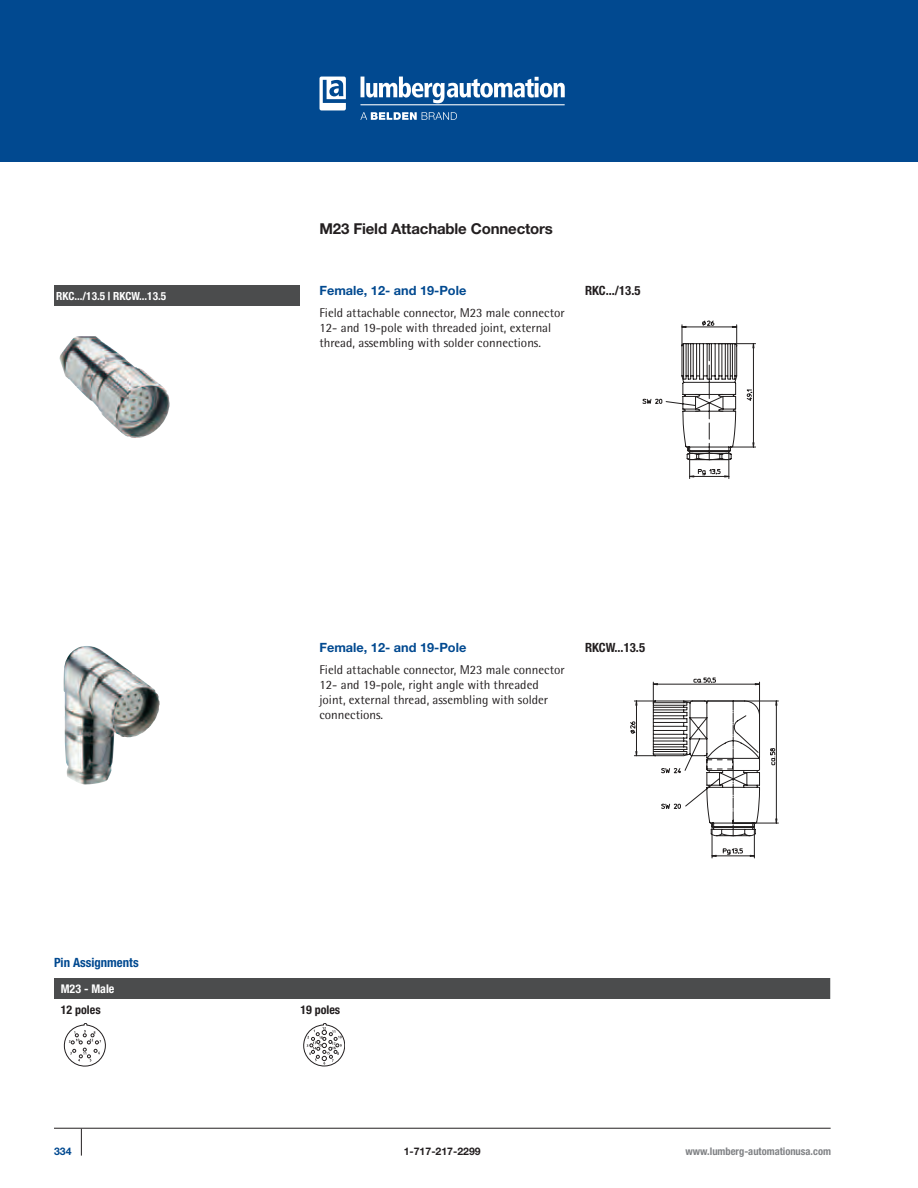
<style>
.page{position:relative;width:918px;height:1188px;background:#fff}
.page>*{position:absolute;margin:0;border:0;box-sizing:border-box;transform-origin:0 0}
.t1{font:700 15px "Helvetica Neue";letter-spacing:-.01em;color:#231f20}
.t2{font:12.75px/15px "Rotis Semi Sans Std";color:#231f20}
.t3{font:700 12.75px "Helvetica Neue";color:#014990}
.t4{font:700 condensed 12.75px "Helvetica Neue LT";color:#231f20}
.t5{font:700 condensed 12.75px "Helvetica Neue LT";color:#014990}
.t6{font:700 condensed 12px "Helvetica Neue LT";color:#231f20}
.t7{font:700 condensed 12px "Helvetica Neue LT";color:#fff}
.t8{font:700 condensed 11.25px "Helvetica Neue LT";color:#fff}
.t9{font:700 condensed 10.5px "Helvetica Neue LT";color:#808285}
.t10{font:700 10.5px "Helvetica Neue";color:#231f20}
.t11{font:700 10.5px "Helvetica Neue";color:#014990}
</style>
<div class="page">
<div style="left:0;top:0;width:918px;height:162px;background:#014990"></div>
<img style="left:360px;top:112px;width:97px;height:8px">
<img style="left:361px;top:105px;width:204px;height:1px">
<hr style="left:361px;top:104px;width:204px;height:1px;background:#fff">
<img style="left:320px;top:77px;width:26px;height:33px">
<img style="left:361px;top:77px;width:178px;height:21px">
<svg style="left:81px;top:1129px;width:1px;height:27px"></svg>
<hr style="left:54px;top:1128px;width:777px;height:1px;background:#231f20">
<div style="left:54px;top:978px;width:776px;height:21px;background:#4b4c4d"></div>
<div style="left:54px;top:285px;width:245px;height:21px;background:#4b4c4d"></div>
<svg style="left:643px;top:321px;width:113px;height:158px"></svg>
<svg style="left:630px;top:678px;width:149px;height:180px"></svg>
<img style="left:64px;top:647px;width:86px;height:138px">
<img style="left:60px;top:336px;width:110px;height:102px">
<svg style="left:64px;top:1023px;width:42px;height:43px"></svg>
<svg style="left:303px;top:1023px;width:42px;height:43px"></svg>
<p class="t1" style="left:320px;top:219px;width:235px">M23 Field Attachable Connectors</p>
<p class="t8" style="left:56px;top:289px;width:112px">RKC.../13.5 | RKCW...13.5</p>
<p class="t3" style="left:320px;top:283px;width:148px">Female, 12- and 19-Pole</p>
<p class="t2" style="left:320px;top:305px;width:247px">Field attachable connector, M23 male connector<br>12- and 19-pole with threaded joint, external thread, assembling with solder connections.</p>
<p class="t4" style="left:585px;top:283px;width:57px">RKC.../13.5</p>
<p class="t5" style="left:54px;top:955px;width:86px">Pin Assignments</p>
<p class="t3" style="left:320px;top:640px;width:148px">Female, 12- and 19-Pole</p>
<p class="t4" style="left:585px;top:640px;width:62px">RKCW...13.5</p>
<p class="t2" style="left:320px;top:662px;width:247px">Field attachable connector, M23 male connector 12- and 19-pole, right angle with threaded joint, external thread, assembling with solder connections.</p>
<p class="t7" style="left:61px;top:982px;width:55px">M23 - Male</p>
<p class="t6" style="left:61px;top:1003px;width:41px">12 poles</p>
<p class="t6" style="left:300px;top:1003px;width:41px">19 poles</p>
<p class="t11" style="left:54px;top:1145px;width:19px">334</p>
<p class="t10" style="left:404px;top:1145px;width:79px">1-717-217-2299</p>
<p class="t9" style="left:686px;top:1145px;width:147px">www.lumberg-automationusa.com</p>
</div>
